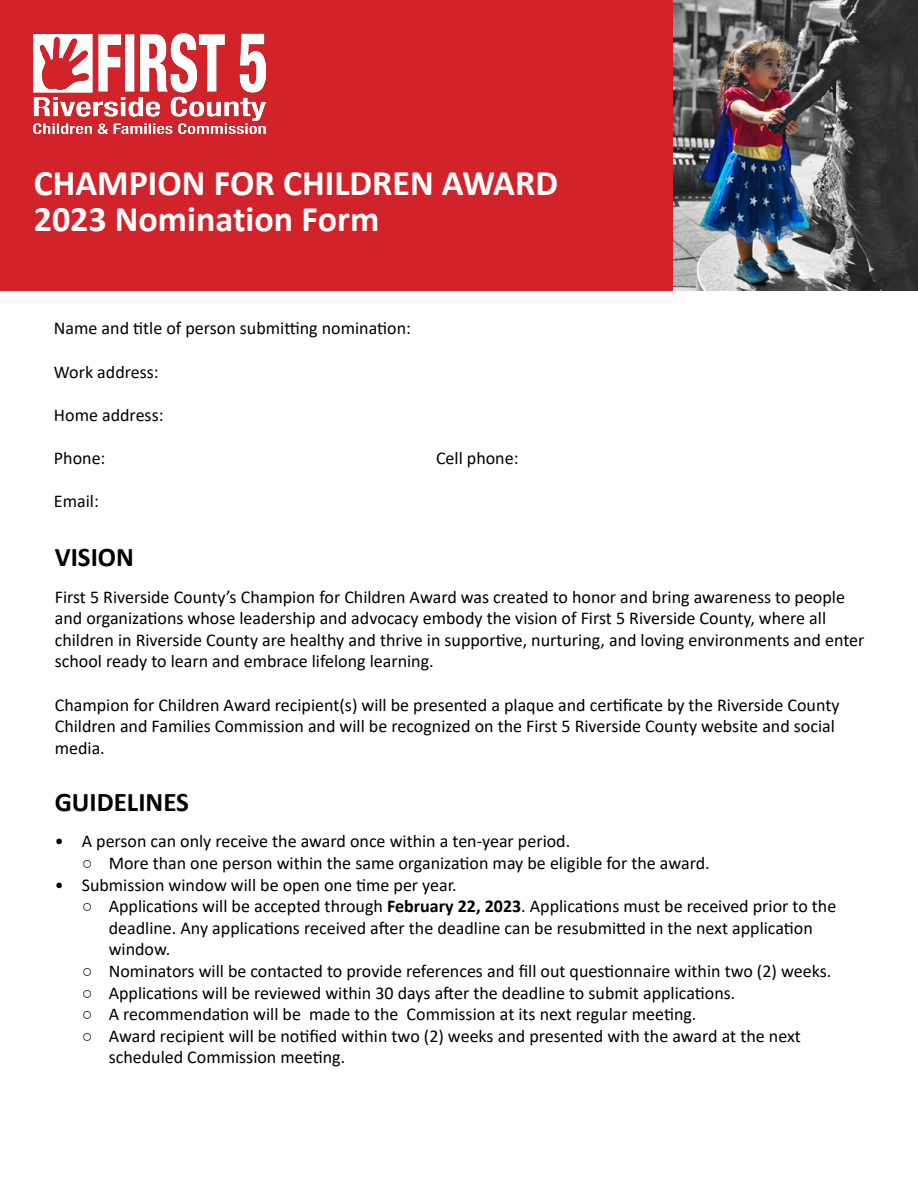
<style>
.page{position:relative;width:918px;height:1188px;background:#fff}
.page>*{position:absolute;margin:0;border:0;box-sizing:border-box;transform-origin:0 0}
.t1{font:700 36px/36px "Calibri";color:#fff}
.t2{font:700 27px "Calibri";color:#000}
.t3{font:18px/21.6px "Calibri";color:#000}
.s1{font-family:"Impact"}
.s2{font-weight:700}
</style>
<div class="page">
<div style="left:0;top:0;width:918px;height:291px;background:#d2232a"></div>
<img style="left:673px;top:0;width:245px;height:291px">
<img style="left:34px;top:34px;width:232px;height:100px">
<h1 class="t1" style="left:34px;top:165px;width:526px">CHAMPION FOR CHILDREN AWARD<br>2023 Nomination Form</h1>
<p class="t3" style="left:54px;top:317px;width:358px">Name and title of person submitting nomination:</p>
<p class="t3" style="left:54px;top:360px;width:106px">Work address:</p>
<p class="t3" style="left:54px;top:404px;width:111px">Home address:</p>
<p class="t3" style="left:54px;top:447px;width:53px">Phone:</p>
<p class="t3" style="left:436px;top:447px;width:84px">Cell phone:</p>
<p class="t3" style="left:54px;top:490px;width:46px">Email:</p>
<h2 class="t2" style="left:55px;top:538px;width:81px">VISION</h2>
<p class="t3" style="left:55px;top:585px;width:811px">First 5 Riverside County’s Champion for Children Award was created to honor and bring awareness to people and organizations whose leadership and advocacy embody the vision of First 5 Riverside County, where all children in Riverside County are healthy and thrive in supportive, nurturing, and loving environments and enter school ready to learn and embrace lifelong learning.</p>
<p class="t3" style="left:55px;top:693px;width:786px">Champion for Children Award recipient(s) will be presented a plaque and certificate by the Riverside County<br>Children and Families Commission and will be recognized on the First 5 Riverside County website and social media.</p>
<h2 class="t2" style="left:55px;top:783px;width:136px">GUIDELINES</h2>
<p class="t3" style="left:55px;top:830px;width:517px">• A person can only receive the award once within a ten-year period.</p>
<p class="t3" style="left:82px;top:852px;width:629px"><span class="s1">○</span> More than one person within the same organization may be eligible for the award.</p>
<p class="t3" style="left:55px;top:873px;width:404px">• Submission window will be open one time per year.</p>
<p class="t3" style="left:109px;top:895px;width:729px;text-indent:-27px"><span class="s1">○</span> Applications will be accepted through <span class="s2">February 22, 2023</span>. Applications must be received prior to the deadline. Any applications received after the deadline can be resubmitted in the next application window.</p>
<p class="t3" style="left:82px;top:960px;width:751px"><span class="s1">○</span> Nominators will be contacted to provide references and fill out questionnaire within two (2) weeks.</p>
<p class="t3" style="left:82px;top:981px;width:655px"><span class="s1">○</span> Applications will be reviewed within 30 days after the deadline to submit applications.</p>
<p class="t3" style="left:82px;top:1003px;width:616px"><span class="s1">○</span> A recommendation will be made to the Commission at its next regular meeting.</p>
<p class="t3" style="left:109px;top:1025px;width:694px;text-indent:-27px"><span class="s1">○</span> Award recipient will be notified within two (2) weeks and presented with the award at the next scheduled Commission meeting.</p>
</div>
